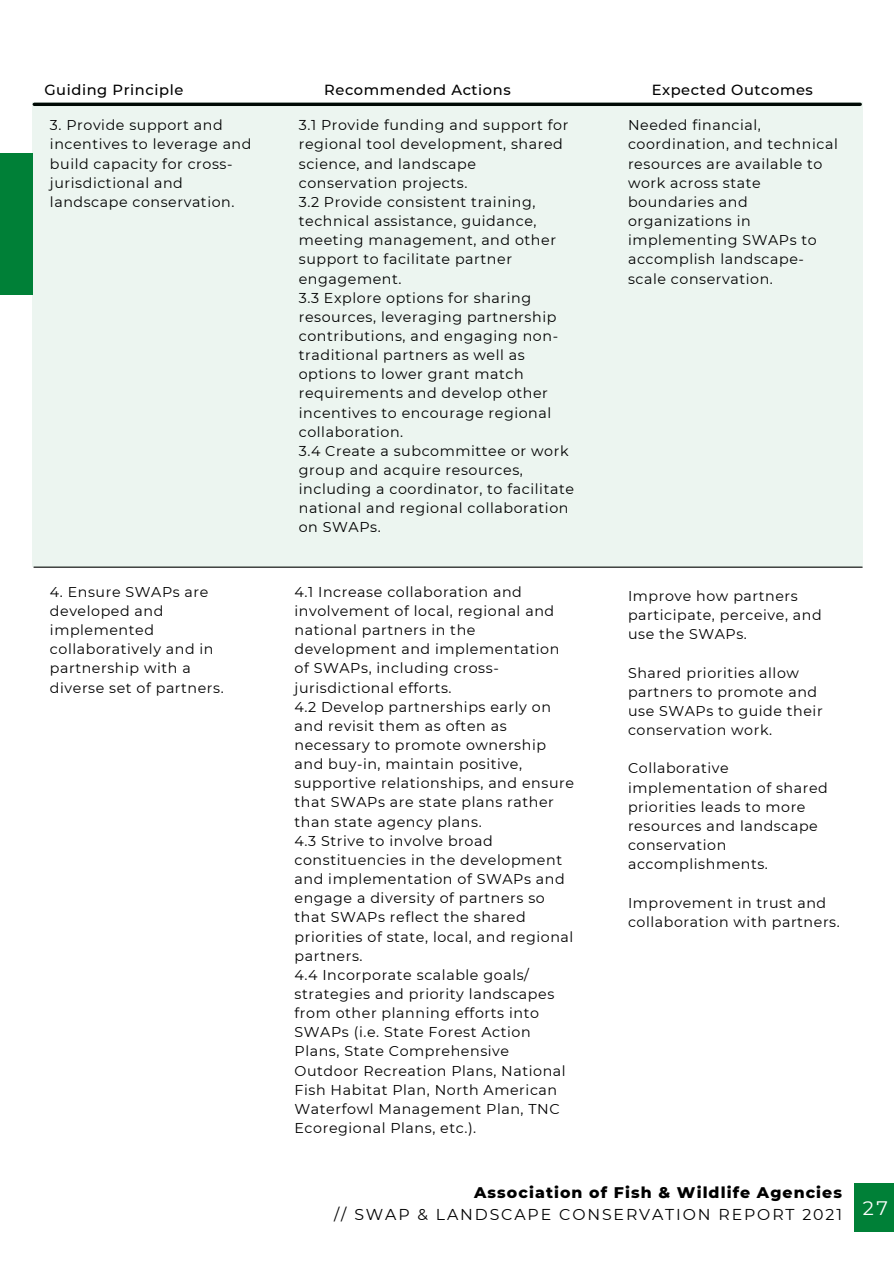
<style>
.page{position:relative;width:894px;height:1264px;background:#fff}
.page>*{position:absolute;margin:0;border:0;box-sizing:border-box;transform-origin:0 0}
.t1{font:19.5px "Montserrat";color:#fff}
.t2{font:15.75px "Montserrat";letter-spacing:.12em;color:#000}
.t3{font:800 15.75px "Montserrat";letter-spacing:.07em;color:#000}
.t4{font:500 14.7px "Montserrat";letter-spacing:.04em;color:#000}
.t5{font:14.25px/19.2px "Montserrat";letter-spacing:.04em;color:#000}
</style>
<div class="page">
<div style="left:854px;top:1183px;width:39px;height:48px;background:#008037"></div>
<div style="left:0;top:153px;width:33px;height:142px;background:#008037"></div>
<hr style="left:34px;top:566px;width:827px;height:1px;background:#000">
<div style="left:33px;top:103px;width:829px;height:463px;background:#ecf5f0"></div>
<p class="t4" style="left:44px;top:81px;width:140px">Guiding Principle</p>
<p class="t4" style="left:324px;top:81px;width:188px">Recommended Actions</p>
<p class="t4" style="left:651px;top:81px;width:163px">Expected Outcomes</p>
<p class="t5" style="left:50px;top:116px;width:203px">3. Provide support and incentives to leverage and build capacity for cross&shy;jurisdictional and landscape conservation.</p>
<p class="t5" style="left:299px;top:116px;width:276px">3.1 Provide funding and support for regional tool development, shared science, and landscape conservation projects.<br>3.2 Provide consistent training, technical assistance, guidance, meeting management, and other support to facilitate partner engagement.<br>3.3 Explore options for sharing resources, leveraging partnership contributions, and engaging non&shy;traditional partners as well as options to lower grant match requirements and develop other incentives to encourage regional collaboration.<br>3.4 Create a subcommittee or work group and acquire resources, including a coordinator, to facilitate national and regional collaboration on SWAPs.</p>
<p class="t5" style="left:628px;top:116px;width:211px">Needed financial, coordination, and technical resources are available to work across state boundaries and organizations in implementing SWAPs to accomplish landscape&shy;scale conservation.</p>
<p class="t5" style="left:50px;top:582px;width:175px">4. Ensure SWAPs are developed and implemented collaboratively and in partnership with a diverse set of partners.</p>
<p class="t5" style="left:294px;top:582px;width:281px">4.1 Increase collaboration and involvement of local, regional and national partners in the development and implementation of SWAPs, including cross&shy;jurisdictional efforts.<br>4.2 Develop partnerships early on and revisit them as often as necessary to promote ownership and buy-in, maintain positive, supportive relationships, and ensure that SWAPs are state plans rather than state agency plans.<br>4.3 Strive to involve broad constituencies in the development and implementation of SWAPs and engage a diversity of partners so that SWAPs reflect the shared priorities of state, local, and regional partners.<br>4.4 Incorporate scalable goals/ strategies and priority landscapes from other planning efforts into<br>SWAPs (i.e. State Forest Action<br>Plans, State Comprehensive<br>Outdoor Recreation Plans, National<br>Fish Habitat Plan, North American<br>Waterfowl Management Plan, TNC<br>Ecoregional Plans, etc.).</p>
<p class="t5" style="left:628px;top:586px;width:195px">Improve how partners participate, perceive, and use the SWAPs.</p>
<p class="t5" style="left:628px;top:663px;width:196px">Shared priorities allow partners to promote and use SWAPs to guide their conservation work.</p>
<p class="t5" style="left:628px;top:758px;width:201px">Collaborative implementation of shared priorities leads to more resources and landscape conservation accomplishments.</p>
<p class="t5" style="left:628px;top:892px;width:213px">Improvement in trust and collaboration with partners.</p>
<p class="t3" style="left:474px;top:1182px;width:369px">Association of Fish &amp; Wildlife Agencies</p>
<p class="t2" style="left:334px;top:1205px;width:509px">// SWAP &amp; LANDSCAPE CONSERVATION REPORT 2021</p>
<h1 class="t1" style="left:862px;top:1196px;width:26px">27</h1>
</div>
